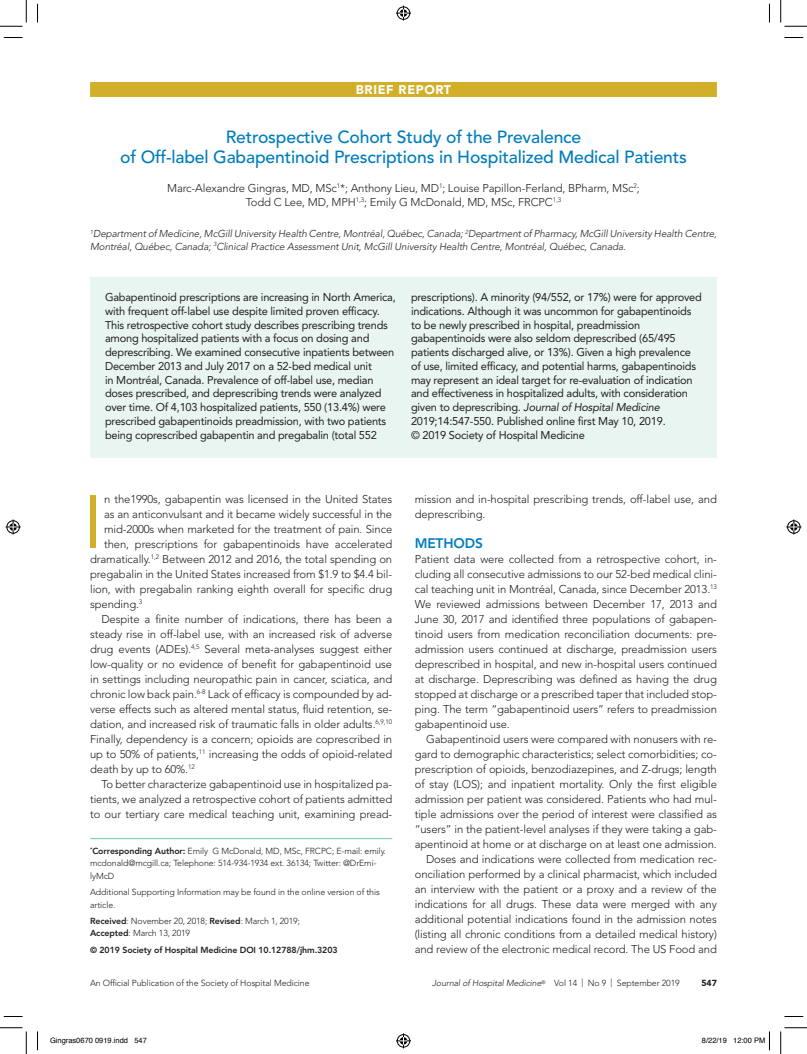
<style>
.page{position:relative;width:807px;height:1054px;background:#fff}
.page>*{position:absolute;margin:0;border:0;box-sizing:border-box;transform-origin:0 0}
.t1{font:74.75px "Avenir LT Std";color:#d2af29}
.t2{font:500 17.5px/20px "Avenir LT Std";letter-spacing:-.01em;color:#007cbb;text-align:center}
.t3{font:800 13.75px "Avenir LT Std";letter-spacing:-.01em;color:#007cbb}
.t4{font:900 12.5px "Avenir LT Std";letter-spacing:.05em;color:#fff}
.t5{font:300 11.25px/15px "Avenir LT Std";letter-spacing:-.01em;color:#231f20;text-align:center}
.t6{font:11.25px/13.8px "Avenir LT Std";letter-spacing:-.02em;color:#231f20}
.t7{font:italic 300 10px/12.5px "Avenir LT Std";letter-spacing:-.01em;color:#231f20}
.t8{font:300 8.75px/12.5px "Avenir LT Std";letter-spacing:-.01em;color:#231f20}
.t9{font:800 8.75px "Avenir LT Std";letter-spacing:-.01em;color:#231f20}
.t10{font:italic 300 8.75px "Avenir LT Std";letter-spacing:-.01em;color:#231f20}
.t11{font:900 8.75px "Avenir LT Std";color:#231f20}
.t12{font:7.5px "Helvetica";color:#000}
.s1{font-style:italic}
.s2{font-weight:800}
.s3{font-style:normal}
</style>
<div class="page">
<div style="left:90px;top:82px;width:626px;height:15px;background:#d2af29"></div>
<hr style="left:90px;top:838px;width:302px;height:1px;background:#70c7b0">
<div style="left:90px;top:278px;width:626px;height:180px;background:#e8f5f0"></div>
<svg style="left:4px;top:37px;width:18px;height:1px"></svg>
<svg style="left:784px;top:37px;width:18px;height:1px"></svg>
<svg style="left:4px;top:1016px;width:18px;height:1px"></svg>
<svg style="left:784px;top:1016px;width:18px;height:1px"></svg>
<svg style="left:37px;top:4px;width:1px;height:18px"></svg>
<svg style="left:37px;top:1031px;width:1px;height:19px"></svg>
<svg style="left:769px;top:4px;width:1px;height:18px"></svg>
<svg style="left:0;top:0;width:27px;height:27px"></svg>
<svg style="left:0;top:1027px;width:27px;height:27px"></svg>
<svg style="left:780px;top:0;width:26px;height:27px"></svg>
<svg style="left:780px;top:1027px;width:26px;height:27px"></svg>
<svg style="left:396px;top:6px;width:15px;height:15px"></svg>
<svg style="left:396px;top:1033px;width:15px;height:15px"></svg>
<svg style="left:6px;top:519px;width:15px;height:15px"></svg>
<svg style="left:786px;top:519px;width:15px;height:15px"></svg>
<svg style="left:769px;top:1031px;width:1px;height:19px"></svg>
<p class="t4" style="left:356px;top:82px;width:97px">BRIEF REPORT</p>
<h2 class="t2" style="left:120px;top:128px;width:568px">Retrospective Cohort Study of the Prevalence<br>of Off-label Gabapentinoid Prescriptions in Hospitalized Medical Patients</h2>
<p class="t5" style="left:167px;top:181px;width:474px;line-height:13.8px">Marc-Alexandre Gingras, MD, MSc<sup>1</sup>*; Anthony Lieu, MD<sup>1</sup>; Louise Papillon-Ferland, BPharm, MSc<sup>2</sup>;<br>Todd C Lee, MD, MPH<sup>1,3</sup>; Emily G McDonald, MD, MSc, FRCPC<sup>1,3</sup></p>
<p class="t7" style="left:90px;top:227px;width:628px"><sup>1</sup>Department of Medicine, McGill University Health Centre, Montréal, Québec, Canada; <sup>2</sup>Department of Pharmacy, McGill University Health Centre,<br>Montréal, Québec, Canada; <sup>3</sup>Clinical Practice Assessment Unit, McGill University Health Centre, Montréal, Québec, Canada.</p>
<p class="t6" style="left:105px;top:290px;width:292px">Gabapentinoid prescriptions are increasing in North America, with frequent off-label use despite limited proven efficacy.<br>This retrospective cohort study describes prescribing trends among hospitalized patients with a focus on dosing and deprescribing. We examined consecutive inpatients between December 2013 and July 2017 on a 52-bed medical unit<br>in Montréal, Canada. Prevalence of off-label use, median doses prescribed, and deprescribing trends were analyzed over time. Of 4,103 hospitalized patients, 550 (13.4%) were prescribed gabapentinoids preadmission, with two patients being coprescribed gabapentin and pregabalin (total 552</p>
<p class="t6" style="left:411px;top:290px;width:292px">prescriptions). A minority (94/552, or 17%) were for approved indications. Although it was uncommon for gabapentinoids to be newly prescribed in hospital, preadmission gabapentinoids were also seldom deprescribed (65/495 patients discharged alive, or 13%). Given a high prevalence of use, limited efficacy, and potential harms, gabapentinoids may represent an ideal target for re-evaluation of indication and effectiveness in hospitalized adults, with consideration given to deprescribing. <span class="s1">Journal of Hospital Medicine </span>2019;14:547-550. Published online first May 10, 2019.<br>© 2019 Society of Hospital Medicine</p>
<h1 class="t1" style="left:83px;top:479px;width:21px">I</h1>
<p class="t5" style="left:104px;top:491px;width:289px">n the1990s, gabapentin was licensed in the United States</p>
<p class="t5" style="left:104px;top:506px;width:289px">as an anticonvulsant and it became widely successful in the</p>
<p class="t5" style="left:104px;top:521px;width:289px">mid-2000s when marketed for the treatment of pain. Since</p>
<p class="t5" style="left:104px;top:536px;width:289px">then, prescriptions for gabapentinoids have accelerated</p>
<p class="t5" style="left:90px;top:551px;width:303px">dramatically.<sup>1,2</sup> Between 2012 and 2016, the total spending on</p>
<p class="t5" style="left:90px;top:566px;width:303px">pregabalin in the United States increased from $1.9 to $4.4 bil-</p>
<p class="t5" style="left:90px;top:581px;width:303px">lion, with pregabalin ranking eighth overall for specific drug</p>
<p class="t5" style="left:90px;top:596px;width:54px">spending.<sup>3</sup></p>
<p class="t5" style="left:101px;top:611px;width:292px">Despite a finite number of indications, there has been a</p>
<p class="t5" style="left:90px;top:626px;width:303px">steady rise in off-label use, with an increased risk of adverse</p>
<p class="t5" style="left:90px;top:641px;width:303px">drug events (ADEs).<sup>4,5</sup> Several meta-analyses suggest either</p>
<p class="t5" style="left:90px;top:656px;width:303px">low-quality or no evidence of benefit for gabapentinoid use</p>
<p class="t5" style="left:90px;top:671px;width:303px">in settings including neuropathic pain in cancer, sciatica, and</p>
<p class="t5" style="left:90px;top:686px;width:303px">chronic low back pain.<sup>6-8</sup> Lack of efficacy is compounded by ad-</p>
<p class="t5" style="left:90px;top:701px;width:303px">verse effects such as altered mental status, fluid retention, se-</p>
<p class="t5" style="left:90px;top:716px;width:303px">dation, and increased risk of traumatic falls in older adults.<sup>6,9,10</sup></p>
<p class="t5" style="left:90px;top:731px;width:303px">Finally, dependency is a concern; opioids are coprescribed in</p>
<p class="t5" style="left:90px;top:746px;width:303px">up to 50% of patients,<sup>11</sup> increasing the odds of opioid-related</p>
<p class="t5" style="left:90px;top:761px;width:106px">death by up to 60%.<sup>12</sup></p>
<p class="t5" style="left:101px;top:776px;width:292px">To better characterize gabapentinoid use in hospitalized pa-</p>
<p class="t5" style="left:90px;top:791px;width:303px">tients, we analyzed a retrospective cohort of patients admitted</p>
<p class="t5" style="left:90px;top:806px;width:303px">to our tertiary care medical teaching unit, examining pread-</p>
<p class="t8" style="left:90px;top:845px;width:297px"><sup>*</sup><span class="s2">Corresponding Author:</span> Emily G McDonald, MD, MSc, FRCPC; E-mail: emily. mcdonald@mcgill.ca; Telephone: 514-934-1934 ext. 36134; Twitter: @DrEmi&shy;lyMcD</p>
<p class="t8" style="left:90px;top:886px;width:291px">Additional Supporting Information may be found in the online version of this article.</p>
<p class="t8" style="left:90px;top:915px;width:211px"><span class="s2">Received</span>: November 20, 2018; <span class="s2">Revised</span>: March 1, 2019;<br><span class="s2">Accepted</span>: March 13, 2019</p>
<p class="t9" style="left:90px;top:944px;width:249px">© 2019 Society of Hospital Medicine DOI 10.12788/jhm.3203</p>
<p class="t5" style="left:414px;top:491px;width:303px;text-align:left">mission and in-hospital prescribing trends, off-label use, and deprescribing.</p>
<p class="t3" style="left:414px;top:535px;width:70px">METHODS</p>
<p class="t5" style="left:414px;top:551px;width:303px;text-align:justify">Patient data were collected from a retrospective cohort, in&shy;cluding all consecutive admissions to our 52-bed medical clini&shy;cal teaching unit in Montréal, Canada, since December 2013.<sup>13<br></sup>We reviewed admissions between December 17, 2013 and June 30, 2017 and identified three populations of gabapen&shy;tinoid users from medication reconciliation documents: pre&shy;admission users continued at discharge, preadmission users deprescribed in hospital, and new in-hospital users continued at discharge. Deprescribing was defined as having the drug stopped at discharge or a prescribed taper that included stop&shy;ping. The term “gabapentinoid users” refers to preadmission gabapentinoid use.</p>
<p class="t5" style="left:414px;top:731px;width:303px;text-align:right">Gabapentinoid users were compared with nonusers with re&shy;gard to demographic characteristics; select comorbidities; co&shy;prescription of opioids, benzodiazepines, and Z-drugs; length of stay (LOS); and inpatient mortality. Only the first eligible admission per patient was considered. Patients who had mul&shy;tiple admissions over the period of interest were classified as “users” in the patient-level analyses if they were taking a gab&shy;apentinoid at home or at discharge on at least one admission.<br>Doses and indications were collected from medication rec&shy;onciliation performed by a clinical pharmacist, which included an interview with the patient or a proxy and a review of the indications for all drugs. These data were merged with any additional potential indications found in the admission notes (listing all chronic conditions from a detailed medical history) and review of the electronic medical record. The US Food and</p>
<p class="t8" style="left:90px;top:977px;width:221px">An Official Publication of the Society of Hospital Medicine</p>
<p class="t10" style="left:432px;top:978px;width:249px">Journal of Hospital Medicine<sup>®</sup> <span class="s3">Vol 14 | No 9 | September 2019</span></p>
<p class="t11" style="left:701px;top:978px;width:17px">547</p>
<p class="t12" style="left:50px;top:1034px;width:98px">Gingras0670 0919.indd 547</p>
<p class="t12" style="left:701px;top:1034px;width:65px">8/22/19 12:00 PM</p>
</div>
